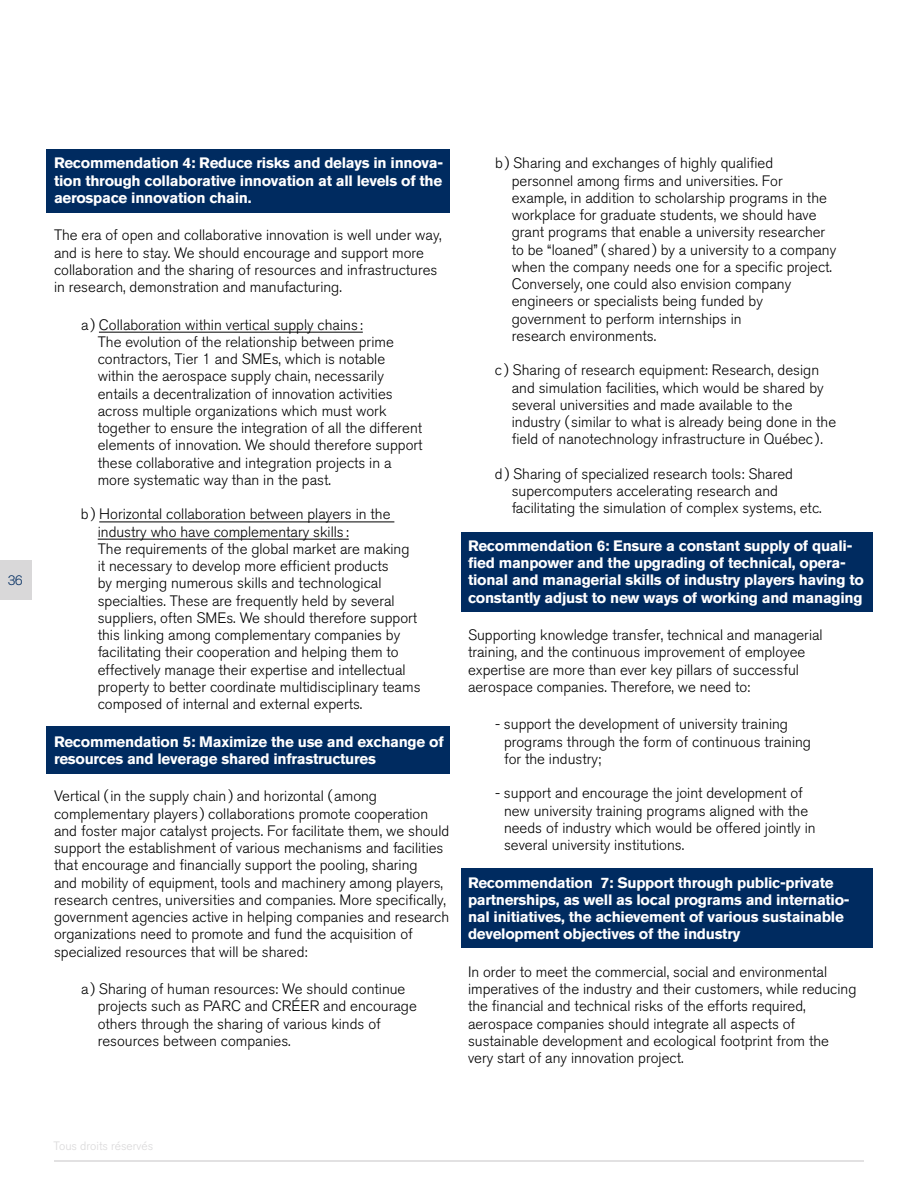
<style>
.page{position:relative;width:918px;height:1188px;background:#fff}
.page>*{position:absolute;margin:0;border:0;box-sizing:border-box;transform-origin:0 0}
.t1{font:300 15px/17.2px "Akzidenz Grotesk BQ";color:#000}
.t2{font:700 15px/17.2px "Akzidenz Grotesk BQ";letter-spacing:-.02em;color:#fff}
.t3{font:300 13.5px "Akzidenz Grotesk BQ";color:#002b60}
.t4{font:300 12px "Akzidenz Grotesk BQ";color:#d9d8d9}
</style>
<div class="page">
<div style="left:0;top:560px;width:32px;height:40px;background:#d9d8d9"></div>
<hr style="left:54px;top:1160px;width:810px;height:2px;background:#d9d8d9">
<div style="left:47px;top:149px;width:403px;height:64px;background:#002b60"></div>
<div style="left:47px;top:726px;width:403px;height:47px;background:#002b60"></div>
<div style="left:461px;top:532px;width:412px;height:80px;background:#002b60"></div>
<div style="left:461px;top:868px;width:412px;height:80px;background:#002b60"></div>
<hr style="left:99px;top:332px;width:264px;height:1px;background:#000">
<hr style="left:99px;top:521px;width:295px;height:1px;background:#000">
<hr style="left:98px;top:539px;width:251px;height:1px;background:#000">
<p class="t3" style="left:8px;top:573px;width:17px">36</p>
<p class="t2" style="left:54px;top:154px;width:391px;text-align:justify">Recommendation 4: Reduce risks and delays in innova&shy;tion through collaborative innovation at all levels of the aerospace innovation chain.</p>
<p class="t1" style="left:54px;top:227px;width:389px">The era of open and collaborative innovation is well under way, and is here to stay. We should encourage and support more collaboration and the sharing of resources and infrastructures in research, demonstration and manufacturing.</p>
<p class="t1" style="left:98px;top:316px;width:326px;text-indent:-17px">a) Collaboration within vertical supply chains :<br>The evolution of the relationship between prime contractors, Tier 1 and SMEs, which is notable within the aerospace supply chain, necessarily entails a decentralization of innovation activities across multiple organizations which must work together to ensure the integration of all the different elements of innovation. We should therefore support these collaborative and integration projects in a more systematic way than in the past.</p>
<p class="t1" style="left:98px;top:506px;width:324px;text-indent:-17px">b) Horizontal collaboration between players in the industry who have complementary skills :<br>The requirements of the global market are making it necessary to develop more efficient products<br>by merging numerous skills and technological specialties. These are frequently held by several suppliers, often SMEs. We should therefore support this linking among complementary companies by facilitating their cooperation and helping them to effectively manage their expertise and intellectual property to better coordinate multidisciplinary teams composed of internal and external experts.</p>
<p class="t2" style="left:54px;top:733px;width:391px">Recommendation 5: Maximize the use and exchange of resources and leverage shared infrastructures</p>
<p class="t1" style="left:54px;top:788px;width:397px">Vertical (in the supply chain) and horizontal ( among complementary players ) collaborations promote cooperation and foster major catalyst projects. For facilitate them, we should support the establishment of various mechanisms and facilities that encourage and financially support the pooling, sharing<br>and mobility of equipment, tools and machinery among players, research centres, universities and companies. More specifically, government agencies active in helping companies and research organizations need to promote and fund the acquisition of specialized resources that will be shared:</p>
<p class="t1" style="left:98px;top:981px;width:321px;text-indent:-17px">a) Sharing of human resources: We should continue projects such as PARC and CRÉER and encourage others through the sharing of various kinds of resources between companies.</p>
<p class="t1" style="left:512px;top:155px;width:326px;text-indent:-17px">b) Sharing and exchanges of highly qualified personnel among firms and universities. For example, in addition to scholarship programs in the workplace for graduate students, we should have grant programs that enable a university researcher to be “loaned” ( shared) by a university to a company when the company needs one for a specific project.<br>Conversely, one could also envision company engineers or specialists being funded by government to perform internships in<br>research environments.</p>
<p class="t1" style="left:512px;top:362px;width:326px;text-indent:-17px">c ) Sharing of research equipment: Research, design and simulation facilities, which would be shared by several universities and made available to the industry ( similar to what is already being done in the field of nanotechnology infrastructure in Québec ).</p>
<p class="t1" style="left:512px;top:465px;width:311px;text-indent:-17px">d) Sharing of specialized research tools: Shared supercomputers accelerating research and facilitating the simulation of complex systems, etc.</p>
<p class="t2" style="left:468px;top:537px;width:397px">Recommendation 6: Ensure a constant supply of quali&shy;fied manpower and the upgrading of technical, opera&shy;tional and managerial skills of industry players having to constantly adjust to new ways of working and managing</p>
<p class="t1" style="left:468px;top:627px;width:356px">Supporting knowledge transfer, technical and managerial training, and the continuous improvement of employee expertise are more than ever key pillars of successful aerospace companies. Therefore, we need to:</p>
<p class="t1" style="left:504px;top:716px;width:309px;text-indent:-9px">- support the development of university training programs through the form of continuous training for the industry;</p>
<p class="t1" style="left:504px;top:785px;width:313px;text-indent:-9px">- support and encourage the joint development of new university training programs aligned with the needs of industry which would be offered jointly in several university institutions.</p>
<p class="t2" style="left:468px;top:874px;width:383px">Recommendation 7: Support through public-private partnerships, as well as local programs and internatio&shy;nal initiatives, the achievement of various sustainable development objectives of the industry</p>
<p class="t1" style="left:468px;top:963px;width:390px">In order to meet the commercial, social and environmental imperatives of the industry and their customers, while reducing the financial and technical risks of the efforts required, aerospace companies should integrate all aspects of sustainable development and ecological footprint from the very start of any innovation project.</p>
<p class="t4" style="left:54px;top:1139px;width:101px">Tous droits réservés</p>
</div>
